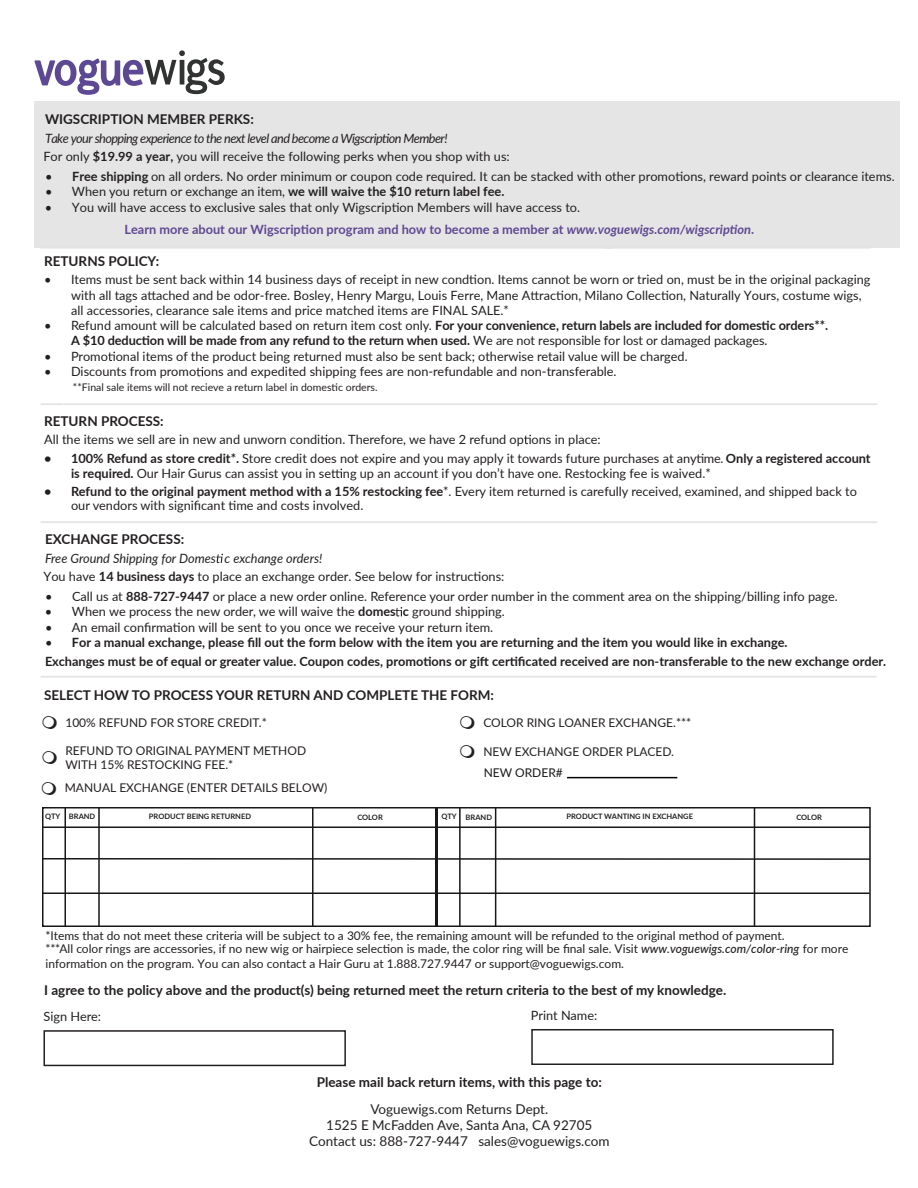
<style>
.page{position:relative;width:918px;height:1188px;background:#fff}
.page>*{position:absolute;margin:0;border:0;box-sizing:border-box;transform-origin:0 0}
.t1{font:700 13.5px "Lato";color:#231f20}
.t2{font:13.5px/16.2px "Lato";color:#231f20;text-align:center}
.t3{font:12.75px/15.3px "Lato";color:#231f20}
.t4{font:700 12.75px/19.8px "Lato";color:#231f20}
.t5{font:italic 12.75px "Lato";letter-spacing:-.045em;color:#231f20}
.t6{font:italic 12.75px "Lato";color:#231f20}
.t7{font:12px/13.2px "Lato";color:#231f20}
.t8{font:12px "Lato";color:#191718}
.t9{font:10.5px "Lato";color:#231f20}
.t10{font:700 7.5px "Lato";color:#231f20}
.s1{font-weight:700}
.s2{font-weight:400}
.s3{font-weight:700;color:#5f4892}
.s4{font-weight:700;font-style:italic;color:#5f4892}
.s5{font-weight:500;font-style:italic}
</style>
<div class="page">
<div style="left:34px;top:102px;width:866px;height:146px;background:#e5e5e5"></div>
<svg style="left:108px;top:352px;width:7px;height:9px"></svg>
<svg style="left:196px;top:367px;width:7px;height:9px"></svg>
<svg style="left:216px;top:554px;width:7px;height:9px"></svg>
<svg style="left:395px;top:607px;width:7px;height:9px"></svg>
<div style="left:44px;top:1030px;width:302px;height:36px;border:2px solid #231f20"></div>
<div style="left:531px;top:1029px;width:303px;height:36px;border:2px solid #231f20"></div>
<svg style="left:320px;top:435px;width:7px;height:9px"></svg>
<svg style="left:524px;top:435px;width:7px;height:9px"></svg>
<svg style="left:331px;top:469px;width:11px;height:9px"></svg>
<hr style="left:567px;top:777px;width:110px;height:1px;background:#040605">
<svg style="left:41px;top:248px;width:830px;height:1px"></svg>
<hr style="left:40px;top:521px;width:838px;height:2px;background:#e9eae9">
<hr style="left:40px;top:403px;width:837px;height:2px;background:#e9eae9">
<div style="left:42px;top:807px;width:829px;height:120px;border:2px solid #191718"></div>
<hr style="left:64px;top:808px;width:2px;height:118px;background:#191718">
<hr style="left:98px;top:808px;width:2px;height:118px;background:#191718">
<hr style="left:312px;top:808px;width:2px;height:118px;background:#191718">
<hr style="left:435px;top:808px;width:3px;height:118px;background:#191718">
<hr style="left:495px;top:808px;width:1px;height:118px;background:#191718">
<hr style="left:43px;top:826px;width:827px;height:2px;background:#191718">
<hr style="left:43px;top:858px;width:827px;height:2px;background:#191718">
<hr style="left:43px;top:892px;width:827px;height:2px;background:#191718">
<hr style="left:754px;top:808px;width:1px;height:118px;background:#191718">
<hr style="left:459px;top:808px;width:2px;height:118px;background:#191718">
<svg style="left:34px;top:50px;width:191px;height:45px"></svg>
<svg style="left:41px;top:676px;width:836px;height:2px;background:#e7e8e7"></svg>
<p class="t1" style="left:45px;top:109px;width:210px">WIGSCRIPTION MEMBER PERKS:</p>
<p class="t3" style="left:43px;top:148px;width:468px">For only <span class="s1">$19.99 a year,</span> you will receive the following perks when you shop with us:</p>
<p class="t5" style="left:45px;top:129px;width:404px">Take your shopping experience to the next level and become a Wigscription Member!</p>
<p class="t3" style="left:45px;top:168px;width:851px">• <span class="s1">Free shipping</span> on all orders. No order minimum or coupon code required. It can be stacked with other promotions, reward points or clearance items.</p>
<p class="t4" style="left:45px;top:181px;width:461px"><span class="s2">• When you return or exchange an item,</span> we will waive the $10 return label fee.</p>
<p class="t3" style="left:124px;top:195px;width:631px;line-height:22.4px;text-indent:-79px">• You will have access to exclusive sales that only Wigscription Members will have access to.<br><span class="s3">Learn more about our Wigscription program and how to become a member at</span> <span class="s4">www.voguewigs.com/wigscription</span><span class="s3">.</span></p>
<p class="t1" style="left:44px;top:251px;width:117px">RETURNS POLICY:</p>
<p class="t3" style="left:71px;top:272px;width:801px;text-indent:-27px">• Items must be sent back within 14 business days of receipt in new condtion. Items cannot be worn or tried on, must be in the original packaging with all tags attached and be odor-free. Bosley, Henry Margu, Louis Ferre, Mane Attraction, Milano Collection, Naturally Yours, costume wigs, all accessories, clearance sale items and price matched items are FINAL SALE.*</p>
<p class="t4" style="left:44px;top:315px;width:786px"><span class="s2">• Refund amount will be calculated based on return item cost only.</span> For your convenience, return labels are included for domestic orders**.</p>
<p class="t3" style="left:44px;top:348px;width:645px">• Promo onal items of the product being returned must also be sent back; otherwise retail value will be charged.</p>
<p class="t3" style="left:44px;top:363px;width:574px">• Discounts from promo ons and expedited shipping fees are non-refundable and non-transferable.</p>
<p class="t4" style="left:71px;top:330px;width:698px">A $10 deduction will be made from any refund to the return when used. <span class="s2">We are not responsible for lost or damaged packages.</span></p>
<p class="t9" style="left:73px;top:380px;width:306px">**Final sale items will not recieve a return label in domestic orders.</p>
<p class="t1" style="left:44px;top:412px;width:121px">RETURN PROCESS:</p>
<p class="t3" style="left:44px;top:431px;width:278px">All the items we sell are in new and unworn condi</p>
<p class="t3" style="left:328px;top:431px;width:274px">on. Therefore, we have 2 refund op ons in place:</p>
<p class="t3" style="left:71px;top:450px;width:801px;text-indent:-27px"><span class="s1">• 100% Refund as store credit*.</span> Store credit does not expire and you may apply it towards future purchases at anytime. <span class="s1">Only a registered account is required.</span> Our Hair Gurus can assist you in se ng up an account if you don’t have one. Restocking fee is waived.*</p>
<p class="t3" style="left:71px;top:484px;width:787px;line-height:13.8px;text-indent:-27px"><span class="s1">• Refund to the original payment method with a 15% restocking fee</span>*. Every item returned is carefully received, examined, and shipped back to our vendors with significant time and costs involved.</p>
<p class="t1" style="left:45px;top:529px;width:141px">EXCHANGE PROCESS:</p>
<p class="t6" style="left:45px;top:549px;width:279px">Free Ground Shipping for Domes c exchange orders!</p>
<p class="t3" style="left:45px;top:588px;width:794px">• Call us at <span class="s1">888-727-9447</span> or place a new order online. Reference your order number in the comment area on the shipping/billing info page.</p>
<p class="t3" style="left:45px;top:604px;width:461px">• When we process the new order, we will waive the <span class="s1">domes c</span> ground shipping.</p>
<p class="t3" style="left:45px;top:619px;width:450px">• An email confirmation will be sent to you once we receive your return item.</p>
<p class="t4" style="left:45px;top:632px;width:843px"><span class="s2">•</span> For a manual exchange, please fill out the form below with the item you are returning and the item you would like in exchange.<br>Exchanges must be of equal or greater value. Coupon codes, promotions or gift certificated received are non-transferable to the new exchange order.</p>
<p class="t3" style="left:43px;top:568px;width:463px">You have <span class="s1">14 business days</span> to place an exchange order. See below for instructions:</p>
<p class="t1" style="left:44px;top:686px;width:451px">SELECT HOW TO PROCESS YOUR RETURN AND COMPLETE THE FORM:</p>
<p class="t7" style="left:65px;top:715px;width:203px">100% REFUND FOR STORE CREDIT.*</p>
<p class="t7" style="left:65px;top:743px;width:242px;line-height:14.4px">REFUND TO ORIGINAL PAYMENT METHOD<br>WITH 15% RESTOCKING FEE.*</p>
<p class="t7" style="left:65px;top:781px;width:264px">MANUAL EXCHANGE (ENTER DETAILS BELOW)</p>
<p class="t7" style="left:483px;top:716px;width:209px">COLOR RING LOANER EXCHANGE.***</p>
<p class="t7" style="left:483px;top:745px;width:192px">NEW EXCHANGE ORDER PLACED.</p>
<p class="t8" style="left:484px;top:764px;width:81px">NEW ORDER#</p>
<p class="t10" style="left:45px;top:810px;width:52px">QTY BRAND</p>
<p class="t10" style="left:149px;top:811px;width:104px">PRODUCT BEING RETURNED</p>
<p class="t10" style="left:357px;top:812px;width:27px">COLOR</p>
<p class="t10" style="left:441px;top:812px;width:52px">QTY BRAND</p>
<p class="t10" style="left:567px;top:811px;width:128px">PRODUCT WANTING IN EXCHANGE</p>
<p class="t10" style="left:796px;top:812px;width:27px">COLOR</p>
<p class="t7" style="left:46px;top:929px;width:804px">*Items that do not meet these criteria will be subject to a 30% fee, the remaining amount will be refunded to the original method of payment.<br>***All color rings are accessories, if no new wig or hairpiece selection is made, the color ring will be final sale. Visit <span class="s5">www.voguewigs.com/color-ring</span> for more</p>
<p class="t7" style="left:45px;top:956px;width:580px">information on the program. You can also contact a Hair Guru at 1.888.727.9447 or support@voguewigs.com.</p>
<p class="t1" style="left:44px;top:980px;width:684px">I agree to the policy above and the product(s) being returned meet the return criteria to the best of my knowledge.</p>
<p class="t3" style="left:44px;top:1008px;width:59px">Sign Here:</p>
<p class="t3" style="left:531px;top:1007px;width:68px">Print Name:</p>
<p class="t1" style="left:317px;top:1072px;width:287px">Please mail back return items, with this page to:</p>
<p class="t2" style="left:309px;top:1100px;width:302px">Voguewigs.com Returns Dept.<br>1525 E McFadden Ave, Santa Ana, CA 92705<br>Contact us: 888-727-9447 sales@voguewigs.com</p>
</div>
